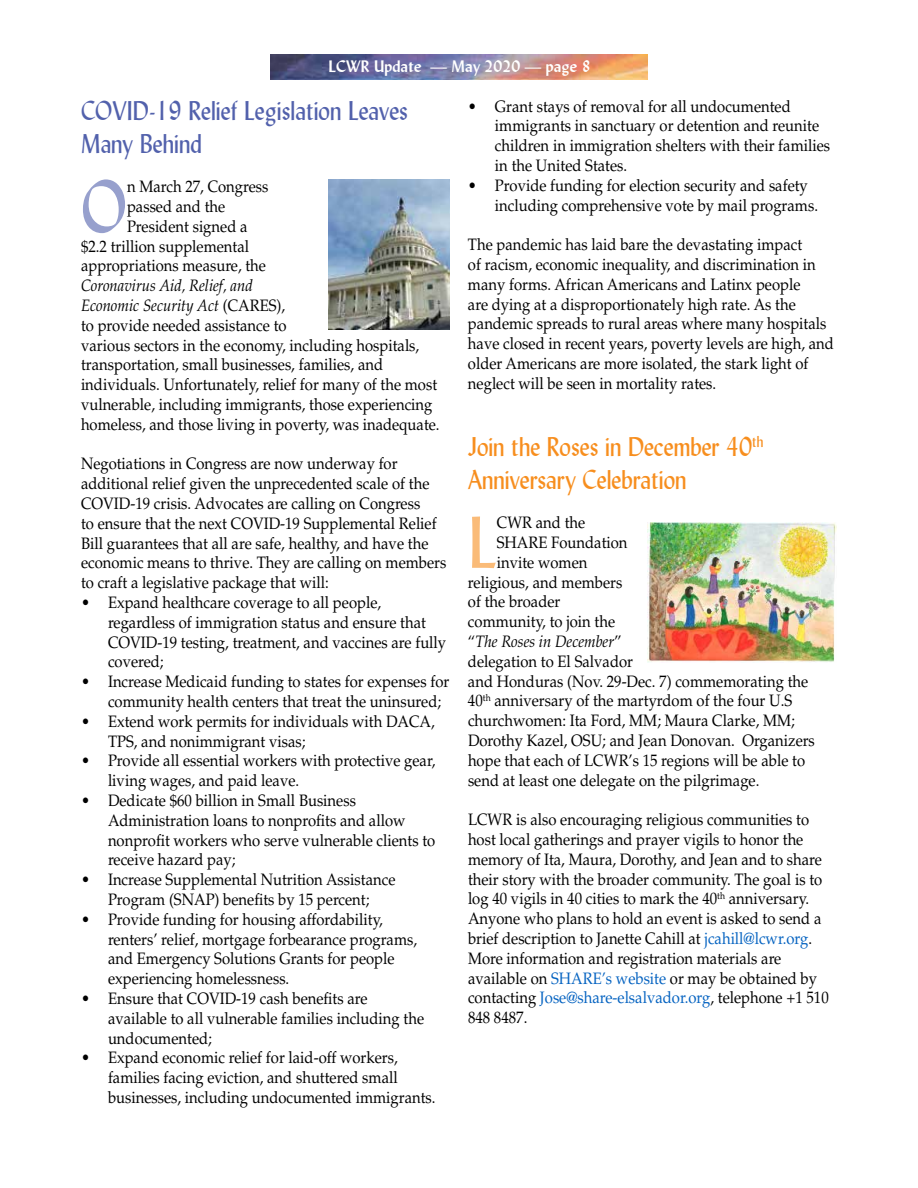
<style>
.page{position:relative;width:918px;height:1188px;background:#fff}
.page>*{position:absolute;margin:0;border:0;box-sizing:border-box;transform-origin:0 0}
.t1{font:72.45px "Lydian BT";color:#97a0cd;scale:.9 1}
.t2{font:72.45px "Lydian BT";color:#fabb78;scale:.9 1}
.t3{font:27px/32.4px "Lydian BT";color:#f78e1e;scale:.9 1}
.t4{font:27px/32.4px "Lydian BT";color:#5261ac;scale:.9 1}
.t5{font:16.5px/19.8px "Palatino LT Std";color:#000;scale:.9 1}
.t6{font:700 16.5px "Lydian BT";color:#fff}
.t7{font:italic 16.5px "Palatino LT Std";color:#000;scale:.9 1}
.s1{font-style:italic}
.s2{font-style:normal}
.s3{color:#0563c1}
</style>
<div class="page">
<img style="left:271px;top:54px;width:377px;height:26px">
<img style="left:328px;top:179px;width:122px;height:151px">
<img style="left:648px;top:523px;width:188px;height:139px">
<p class="t6" style="left:328px;top:56px;width:264px">LCWR Update — May 2020 — page 8</p>
<h2 class="t4" style="left:81px;top:94px;width:365px">COVID-19 Relief Legislation Leaves<br>Many Behind</h2>
<h1 class="t1" style="left:81px;top:162px;width:53px">O</h1>
<p class="t5" style="left:127px;top:177px;width:159px">n March 27, Congress</p>
<p class="t5" style="left:495px;top:96px;width:374px;text-indent:-27px">• Grant stays of removal for all undocumented immigrants in sanctuary or detention and reunite children in immigration shelters with their families in the United States.</p>
<p class="t5" style="left:495px;top:176px;width:360px;text-indent:-27px">• Provide funding for election security and safety including comprehensive vote by mail programs.</p>
<p class="t5" style="left:468px;top:235px;width:408px">The pandemic has laid bare the devastating impact<br>of racism, economic inequality, and discrimination in many forms. African Americans and Latinx people<br>are dying at a disproportionately high rate. As the pandemic spreads to rural areas where many hospitals have closed in recent years, poverty levels are high, and older Americans are more isolated, the stark light of neglect will be seen in mortality rates.</p>
<p class="t5" style="left:127px;top:197px;width:111px">passed and the</p>
<p class="t5" style="left:127px;top:217px;width:135px">President signed a</p>
<p class="t5" style="left:81px;top:236px;width:188px">$2.2 trillion supplemental</p>
<p class="t5" style="left:81px;top:256px;width:207px">appropriations measure, the</p>
<p class="t5" style="left:81px;top:276px;width:400px"><span class="s1">Coronavirus Aid, Relief, and<br>Economic Security Act</span> (CARES),<br>to provide needed assistance to<br>various sectors in the economy, including hospitals, transportation, small businesses, families, and individuals. Unfortunately, relief for many of the most vulnerable, including immigrants, those experiencing homeless, and those living in poverty, was inadequate.</p>
<p class="t5" style="left:81px;top:454px;width:408px">Negotiations in Congress are now underway for additional relief given the unprecedented scale of the COVID-19 crisis. Advocates are calling on Congress<br>to ensure that the next COVID-19 Supplemental Relief Bill guarantees that all are safe, healthy, and have the economic means to thrive. They are calling on members to craft a legislative package that will:</p>
<p class="t5" style="left:108px;top:593px;width:377px;text-indent:-27px">• Expand healthcare coverage to all people, regardless of immigration status and ensure that COVID-19 testing, treatment, and vaccines are fully covered;</p>
<p class="t5" style="left:108px;top:672px;width:381px;text-indent:-27px">• Increase Medicaid funding to states for expenses for community health centers that treat the uninsured;</p>
<p class="t5" style="left:108px;top:712px;width:365px;text-indent:-27px">• Extend work permits for individuals with DACA,<br>TPS, and nonimmigrant visas;</p>
<p class="t5" style="left:108px;top:751px;width:365px;text-indent:-27px">• Provide all essential workers with protective gear, living wages, and paid leave.</p>
<p class="t5" style="left:108px;top:791px;width:365px;text-indent:-27px">• Dedicate $60 billion in Small Business Administration loans to nonprofits and allow nonprofit workers who serve vulnerable clients to receive hazard pay;</p>
<p class="t5" style="left:81px;top:870px;width:351px;text-align:center">• Increase Supplemental Nutrition Assistance<br>Program (SNAP) benefits by 15 percent;</p>
<p class="t5" style="left:108px;top:910px;width:345px;text-indent:-27px">• Provide funding for housing affordability, renters’ relief, mortgage forbearance programs, and Emergency Solutions Grants for people experiencing homelessness.</p>
<p class="t5" style="left:108px;top:989px;width:353px;text-indent:-27px">• Ensure that COVID-19 cash benefits are available to all vulnerable families including the undocumented;</p>
<p class="t5" style="left:108px;top:1048px;width:366px;text-indent:-27px">• Expand economic relief for laid-off workers, families facing eviction, and shuttered small businesses, including undocumented immigrants.</p>
<h2 class="t3" style="left:468px;top:430px;width:330px">Join the Roses in December 40<sup>th<br></sup>Anniversary Celebration</h2>
<h1 class="t2" style="left:468px;top:498px;width:34px">L</h1>
<p class="t5" style="left:497px;top:513px;width:100px">CWR and the</p>
<p class="t5" style="left:497px;top:533px;width:147px">SHARE Foundation</p>
<p class="t5" style="left:497px;top:553px;width:102px">invite women</p>
<p class="t5" style="left:468px;top:572px;width:173px">religious, and members</p>
<p class="t5" style="left:468px;top:592px;width:104px">of the broader</p>
<p class="t5" style="left:468px;top:612px;width:165px">community, to join the</p>
<p class="t7" style="left:468px;top:632px;width:172px"><span class="s2">“</span>The Roses in December<span class="s2">”</span></p>
<p class="t5" style="left:468px;top:652px;width:185px">delegation to El Salvador</p>
<p class="t5" style="left:468px;top:671px;width:380px">and Honduras (Nov. 29-Dec. 7) commemorating the</p>
<p class="t5" style="left:468px;top:691px;width:362px">40<sup>th</sup> anniversary of the martyrdom of the four U.S</p>
<p class="t5" style="left:468px;top:711px;width:365px">churchwomen: Ita Ford, MM; Maura Clarke, MM;</p>
<p class="t5" style="left:468px;top:731px;width:387px">Dorothy Kazel, OSU; and Jean Donovan. Organizers</p>
<p class="t5" style="left:468px;top:751px;width:376px">hope that each of LCWR’s 15 regions will be able to</p>
<p class="t5" style="left:468px;top:770px;width:325px">send at least one delegate on the pilgrimage.</p>
<p class="t5" style="left:468px;top:810px;width:402px">LCWR is also encouraging religious communities to host local gatherings and prayer vigils to honor the memory of Ita, Maura, Dorothy, and Jean and to share their story with the broader community. The goal is to log 40 vigils in 40 cities to mark the 40<sup>th</sup> anniversary.<br>Anyone who plans to hold an event is asked to send a brief description to Janette Cahill at <span class="s3">jcahill@lcwr.org</span>.<br>More information and registration materials are available on <span class="s3">SHARE’s website</span> or may be obtained by contacting <span class="s3">Jose@share-elsalvador.org</span>, telephone +1 510<br>848 8487.</p>
</div>
